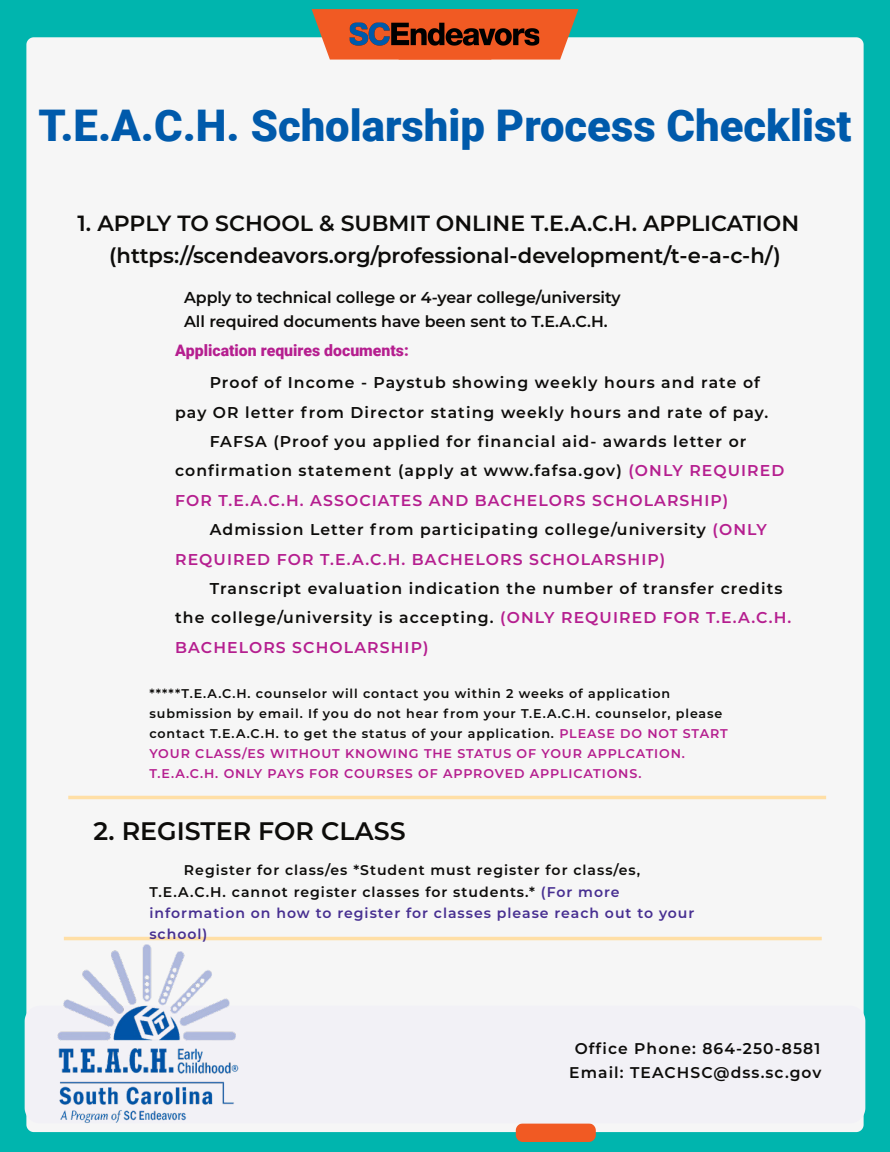
<style>
.page{position:relative;width:890px;height:1152px;background:#00b5ae}
.page>*{position:absolute;margin:0;border:0;box-sizing:border-box;transform-origin:0 0}
.t1{font:900 43.6px "Roboto";color:#005aab}
.t2{font:600 25.2px "Montserrat";color:#0d0c0a}
.t3{font:600 22px "Montserrat";color:#0d0c0a}
.t4{font:600 21.2px "Montserrat";color:#0d0c0a}
.t5{font:600 16px/24px "Montserrat";color:#0d0c0a}
.t6{font:900 16px "Roboto";color:#b51e8f}
.t7{font:600 15.6px/29.6px "Montserrat";letter-spacing:.07em;color:#0d0c0a}
.t8{font:600 15.6px "Montserrat";letter-spacing:.07em;color:#b51e8f}
.t9{font:600 14px/21.2px "Montserrat";letter-spacing:.07em;color:#0d0c0a}
.t10{font:600 12.8px/20px "Montserrat";letter-spacing:.07em;color:#0d0c0a}
.s1{color:#b51e8f}
.s2{color:#472f91}
</style>
<div class="page">
<div style="left:26px;top:37px;width:838px;height:1095px;background:#f6f6f6"></div>
<svg style="left:516px;top:1123px;width:80px;height:19px;background:#ed622e"></svg>
<svg style="left:312px;top:9px;width:266px;height:51px;background:#e86a3a"></svg>
<hr style="left:68px;top:796px;width:758px;height:3px;background:#ffdfa6">
<hr style="left:64px;top:937px;width:758px;height:3px;background:#ffdfa6">
<div style="left:25px;top:1006px;width:840px;height:117px;background:#f2f1f6"></div>
<img style="left:58px;top:945px;width:180px;height:178px">
<img style="left:349px;top:22px;width:190px;height:29px">
<h1 class="t1" style="left:38px;top:95px;width:814px">T.E.A.C.H. Scholarship Process Checklist</h1>
<h3 class="t3" style="left:78px;top:208px;width:723px">1. APPLY TO SCHOOL &amp; SUBMIT ONLINE T.E.A.C.H. APPLICATION</h3>
<h3 class="t4" style="left:109px;top:240px;width:673px">(https://scendeavors.org/professional-development/t-e-a-c-h/)</h3>
<p class="t5" style="left:184px;top:284px;width:438px">Apply to technical college or 4-year college/university<br>All required documents have been sent to T.E.A.C.H.</p>
<p class="t6" style="left:175px;top:339px;width:235px">Application requires documents:</p>
<p class="t7" style="left:210px;top:367px;width:552px">Proof of Income - Paystub showing weekly hours and rate of</p>
<p class="t7" style="left:175px;top:397px;width:595px">pay OR letter from Director stating weekly hours and rate of pay.</p>
<p class="t7" style="left:210px;top:426px;width:538px">FAFSA (Proof you applied for financial aid- awards letter or</p>
<p class="t7" style="left:175px;top:455px;width:611px">confirmation statement (apply at www.fafsa.gov) <span class="s1">(ONLY REQUIRED</span></p>
<p class="t8" style="left:175px;top:489px;width:555px">FOR T.E.A.C.H. ASSOCIATES AND BACHELORS SCHOLARSHIP)</p>
<p class="t7" style="left:210px;top:514px;width:559px">Admission Letter from participating college/university <span class="s1">(ONLY</span></p>
<p class="t8" style="left:175px;top:548px;width:492px">REQUIRED FOR T.E.A.C.H. BACHELORS SCHOLARSHIP)</p>
<p class="t7" style="left:175px;top:573px;width:618px;text-indent:35px">Transcript evaluation indication the number of transfer credits the college/university is accepting. <span class="s1">(ONLY REQUIRED FOR T.E.A.C.H.<br>BACHELORS SCHOLARSHIP)</span></p>
<p class="t10" style="left:149px;top:683px;width:580px">*****T.E.A.C.H. counselor will contact you within 2 weeks of application submission by email. If you do not hear from your T.E.A.C.H. counselor, please contact T.E.A.C.H. to get the status of your application. <span class="s1">PLEASE DO NOT START YOUR CLASS/ES WITHOUT KNOWING THE STATUS OF YOUR APPLCATION.<br>T.E.A.C.H. ONLY PAYS FOR COURSES OF APPROVED APPLICATIONS.</span></p>
<h2 class="t2" style="left:94px;top:813px;width:313px">2. REGISTER FOR CLASS</h2>
<p class="t9" style="left:149px;top:859px;width:546px;text-indent:35px">Register for class/es *Student must register for class/es, T.E.A.C.H. cannot register classes for students.* <span class="s2">(For more information on how to register for classes please reach out to your school)</span></p>
<p class="t7" style="left:575px;top:1033px;width:247px">Office Phone: 864-250-8581</p>
<p class="t7" style="left:569px;top:1057px;width:254px">Email: TEACHSC@dss.sc.gov</p>
</div>
